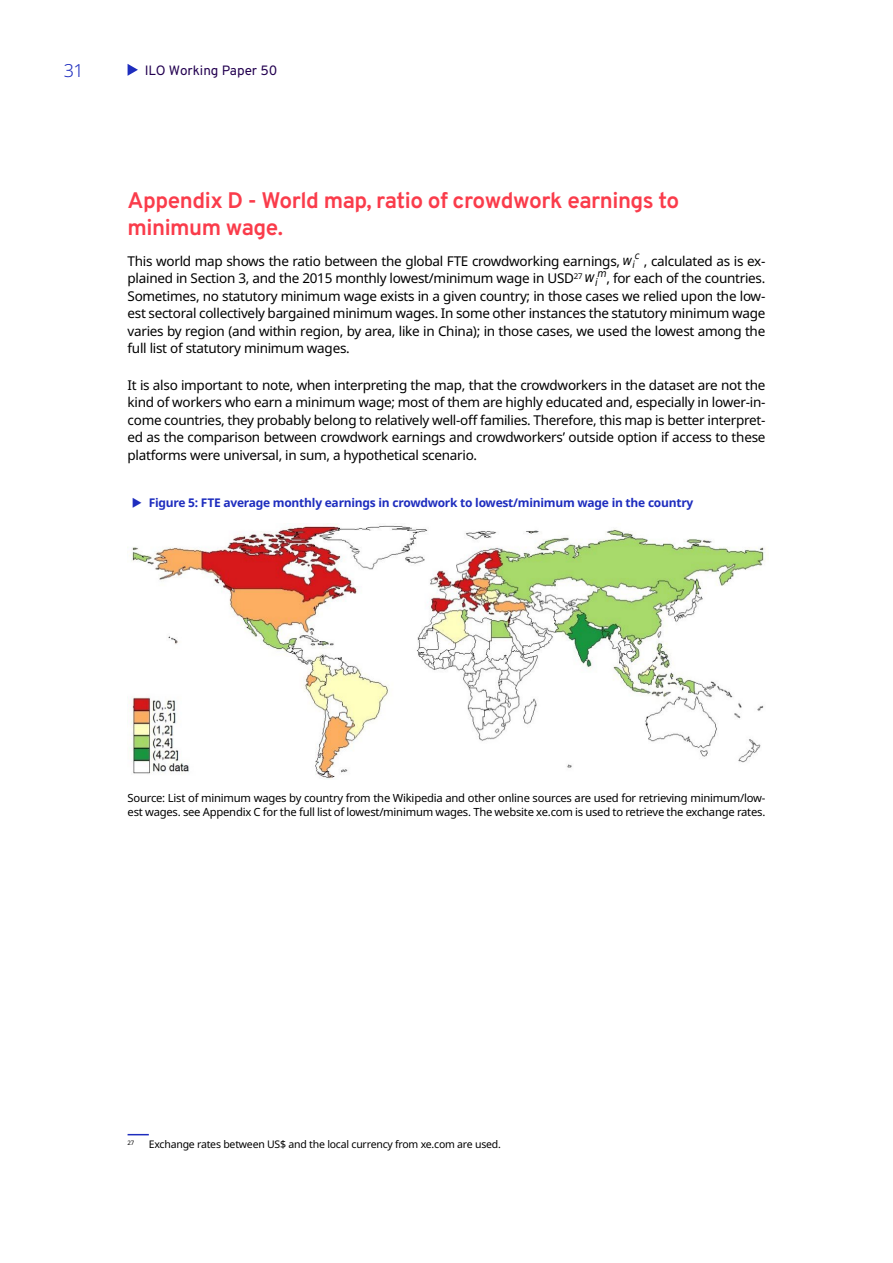
<style>
.page{position:relative;width:893px;height:1263px;background:#fff}
.page>*{position:absolute;margin:0;border:0;box-sizing:border-box;transform-origin:0 0}
.A_Header_2{font:700 22.5px/27px "Overpass";letter-spacing:-.02em;color:#fa3c4b}
.t1{font:300 18px "Noto Sans";color:#1e2dbe}
.B_Body_Space{font:13.5px/17.5px "Noto Sans";letter-spacing:-.02em;color:#000;text-align:justify}
.t2{font:13.5px "Overpass";color:#230050}
.t3{font:700 12px "Noto Sans";letter-spacing:-.02em;color:#1e2dbe}
.C_Source{font:11.25px/13.5px "Noto Sans";letter-spacing:-.02em;color:#000}
.C_Footnote{font:10.5px "Noto Sans";letter-spacing:-.02em;color:#000}
.t4{font:italic 10.5px "DejaVu Sans Condensed";color:#000}
.t5{font:italic 9.9px "DejaVu Sans Condensed";color:#000}
.C_Footnote-2{font:6.15px "Noto Sans";color:#000}
.s1{font-family:"DejaVu Sans Condensed";font-style:italic;font-size:13.2px}
.s2{font-family:"DejaVu Sans Condensed";font-style:italic;font-size:13.95px}
</style>
<div class="page">
<svg style="left:128px;top:64px;width:10px;height:12px"></svg>
<img style="left:129px;top:524px;width:636px;height:255px">
<svg style="left:128px;top:1134px;width:21px;height:1px"></svg>
<h2 class="t1" style="left:64px;top:57px;width:22px">31</h2>
<p class="t2" style="left:145px;top:60px;width:134px">ILO Working Paper 50</p>
<p class="A_Header_2" style="left:128px;top:187px;width:553px">Appendix D - World map, ratio of crowdwork earnings to minimum wage.</p>
<p class="B_Body_Space" style="left:128px;top:252px;width:509px">This world map shows the ratio between the global FTE crowdworking earnings, <span class="s1">w</span><sub>i</sub></p>
<p class="t5" style="left:635px;top:249px;width:6px">c</p>
<p class="B_Body_Space" style="left:644px;top:252px;width:123px">, calculated as is ex-</p>
<p class="B_Body_Space" style="left:128px;top:270px;width:472px">plained in Section 3, and the 2015 monthly lowest/minimum wage in USD<sup>27</sup> <span class="s2">w</span><sub>i</sub></p>
<p class="t4" style="left:597px;top:265px;width:11px">m</p>
<p class="B_Body_Space" style="left:128px;top:270px;width:639px;text-indent:479px">, for each of the countries.<br>Sometimes, no statutory minimum wage exists in a given country; in those cases we relied upon the low&shy;est sectoral collectively bargained minimum wages. In some other instances the statutory minimum wage varies by region (and within region, by area, like in China); in those cases, we used the lowest among the full list of statutory minimum wages.</p>
<p class="B_Body_Space" style="left:128px;top:376px;width:639px">It is also important to note, when interpreting the map, that the crowdworkers in the dataset are not the kind of workers who earn a minimum wage; most of them are highly educated and, especially in lower-in&shy;come countries, they probably belong to relatively well-off families. Therefore, this map is better interpret&shy;ed as the comparison between crowdwork earnings and crowdworkers’ outside option if access to these platforms were universal, in sum, a hypothetical scenario.</p>
<p class="t3" style="left:149px;top:494px;width:546px">Figure 5: FTE average monthly earnings in crowdwork to lowest/minimum wage in the country</p>
<p class="C_Source" style="left:128px;top:792px;width:639px">Source: List of minimum wages by country from the Wikipedia and other online sources are used for retrieving minimum/low&shy;est wages. see Appendix C for the full list of lowest/minimum wages. The website xe.com is used to retrieve the exchange rates.</p>
<p class="C_Footnote-2" style="left:128px;top:1138px;width:8px">27</p>
<p class="C_Footnote" style="left:149px;top:1137px;width:354px">Exchange rates between US$ and the local currency from xe.com are used.</p>
</div>
